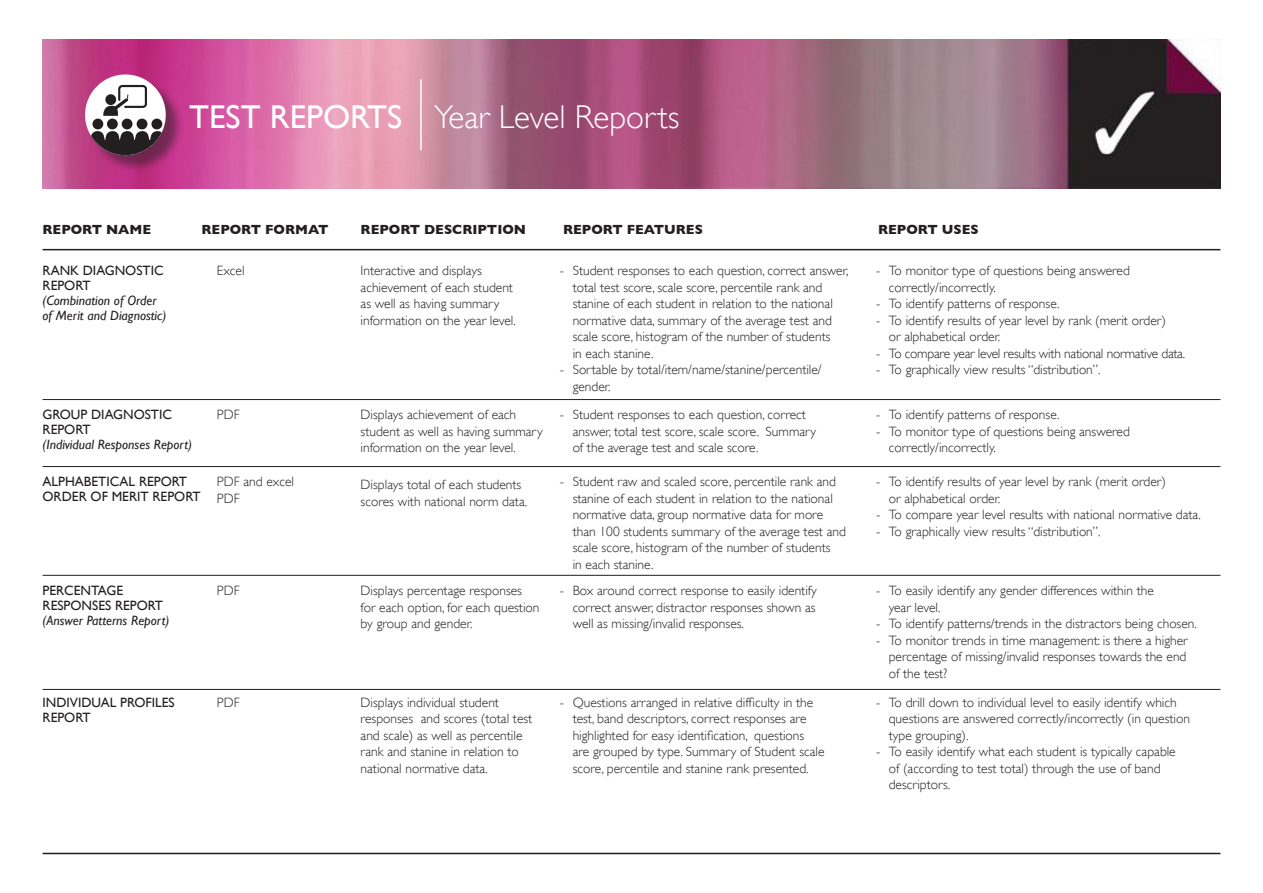
<style>
.page{position:relative;width:1263px;height:893px;background:#fff}
.page>*{position:absolute;margin:0;border:0;box-sizing:border-box;transform-origin:0 0}
.t1{font:300 33px "Gill Sans";color:#fff}
.t2{font:300 13.5px/16.5px "Gill Sans";color:#231f20}
.Paragraph_Style_1{font:13.5px/15px "Gill Sans";color:#231f20}
.t3{font:italic 13.5px/15px "Gill Sans";color:#231f20}
.t4{font:700 13.5px "Gill Sans";color:#231f20}
.t5{font:300 13.5px "Gill Sans";letter-spacing:-.02em;color:#231f20}
.s1{font-weight:400}
</style>
<div class="page">
<img style="left:43px;top:40px;width:1177px;height:148px">
<hr style="left:420px;top:79px;width:2px;height:71px;background:#fff">
<hr style="left:43px;top:399px;width:1177px;height:1px;background:#231f20">
<hr style="left:43px;top:466px;width:1177px;height:1px;background:#231f20">
<hr style="left:43px;top:575px;width:1177px;height:1px;background:#231f20">
<hr style="left:43px;top:689px;width:1177px;height:1px;background:#231f20">
<hr style="left:43px;top:853px;width:1177px;height:1px;background:#231f20">
<hr style="left:43px;top:249px;width:1177px;height:1px;background:#231f20">
<div style="left:87px;top:77px;width:97px;height:97px;background:#231f20;opacity:.5"></div>
<div style="left:85px;top:74px;width:81px;height:81px;background:#fff;border-radius:50%"></div>
<div style="left:92px;top:119px;width:11px;height:10px;background:#231f20;border-radius:50%"></div>
<div style="left:107px;top:119px;width:11px;height:10px;background:#231f20;border-radius:50%"></div>
<div style="left:122px;top:119px;width:11px;height:10px;background:#231f20;border-radius:50%"></div>
<div style="left:137px;top:119px;width:10px;height:10px;background:#231f20;border-radius:50%"></div>
<div style="left:151px;top:119px;width:11px;height:10px;background:#231f20;border-radius:50%"></div>
<svg style="left:90px;top:131px;width:75px;height:9px"></svg>
<svg style="left:103px;top:84px;width:44px;height:32px"></svg>
<svg style="left:90px;top:140px;width:15px;height:15px"></svg>
<div style="left:105px;top:140px;width:14px;height:15px;background:#231f20"></div>
<div style="left:120px;top:140px;width:14px;height:15px;background:#231f20"></div>
<svg style="left:135px;top:140px;width:14px;height:15px"></svg>
<svg style="left:150px;top:140px;width:14px;height:15px"></svg>
<p class="t1" style="left:189px;top:98px;width:492px"><span class="s1">TEST REPORTS</span> Year Level Reports</p>
<p class="t4" style="left:43px;top:222px;width:110px">REPORT NAME</p>
<p class="t4" style="left:202px;top:222px;width:128px">REPORT FORMAT</p>
<p class="t4" style="left:361px;top:222px;width:167px">REPORT DESCRIPTION</p>
<p class="t4" style="left:563px;top:222px;width:141px">REPORT FEATURES</p>
<p class="t4" style="left:878px;top:222px;width:102px">REPORT USES</p>
<p class="Paragraph_Style_1" style="left:43px;top:263px;width:123px">RANK DIAGNOSTIC</p>
<p class="Paragraph_Style_1" style="left:43px;top:278px;width:49px">REPORT</p>
<p class="t3" style="left:43px;top:293px;width:125px">(Combination of Order of Merit and Diagnostic)</p>
<p class="t2" style="left:217px;top:262px;width:29px">Excel</p>
<p class="Paragraph_Style_1" style="left:43px;top:407px;width:131px">GROUP DIAGNOSTIC</p>
<p class="Paragraph_Style_1" style="left:43px;top:422px;width:49px">REPORT</p>
<p class="t3" style="left:43px;top:437px;width:151px">(Individual Responses Report)</p>
<p class="Paragraph_Style_1" style="left:43px;top:474px;width:159px">ALPHABETICAL REPORT<br>ORDER OF MERIT REPORT</p>
<p class="t2" style="left:217px;top:407px;width:24px">PDF</p>
<p class="t2" style="left:217px;top:473px;width:79px">PDF and excel</p>
<p class="t2" style="left:217px;top:490px;width:24px">PDF</p>
<p class="Paragraph_Style_1" style="left:43px;top:583px;width:82px">PERCENTAGE</p>
<p class="Paragraph_Style_1" style="left:43px;top:598px;width:122px">RESPONSES REPORT</p>
<p class="t3" style="left:43px;top:613px;width:128px">(Answer Patterns Report)</p>
<p class="Paragraph_Style_1" style="left:43px;top:695px;width:134px">INDIVIDUAL PROFILES<br>REPORT</p>
<p class="t2" style="left:217px;top:582px;width:24px">PDF</p>
<p class="t2" style="left:217px;top:694px;width:24px">PDF</p>
<p class="t2" style="left:361px;top:262px;width:157px">Interactive and displays achievement of each student as well as having summary information on the year level.</p>
<p class="t2" style="left:361px;top:407px;width:184px">Displays achievement of each student as well as having summary information on the year level.</p>
<p class="t2" style="left:361px;top:477px;width:168px">Displays total of each students scores with national norm data.</p>
<p class="t2" style="left:361px;top:582px;width:180px">Displays percentage responses for each option, for each question by group and gender.</p>
<p class="t2" style="left:573px;top:262px;width:277px;text-indent:-13px">- Student responses to each question, correct answer, total test score, scale score, percentile rank and stanine of each student in relation to the national normative data, summary of the average test and scale score, histogram of the number of students<br>in each stanine.</p>
<p class="t2" style="left:573px;top:361px;width:251px;text-indent:-13px">- Sortable by total/item/name/stanine/percentile/ gender.</p>
<p class="t2" style="left:573px;top:407px;width:245px;text-indent:-13px">- Student responses to each question, correct answer, total test score, scale score. Summary of the average test and scale score.</p>
<p class="t2" style="left:573px;top:473px;width:275px;text-indent:-13px">- Student raw and scaled score, percentile rank and stanine of each student in relation to the national normative data, group normative data for more than 100 students summary of the average test and scale score, histogram of the number of students<br>in each stanine.</p>
<p class="t2" style="left:573px;top:582px;width:246px;text-align:justify;text-indent:-13px">- Box around correct response to easily identify correct answer, distractor responses shown as well as missing/invalid responses.</p>
<p class="t2" style="left:361px;top:694px;width:173px">Displays individual student responses and scores (total test and scale) as well as percentile rank and stanine in relation to national normative data.</p>
<p class="t2" style="left:573px;top:694px;width:253px;text-indent:-13px">- Questions arranged in relative difficulty in the test, band descriptors, correct responses are highlighted for easy identification, questions<br>are grouped by type. Summary of Student scale score, percentile and stanine rank presented.</p>
<p class="t2" style="left:889px;top:262px;width:243px;text-indent:-13px">- To monitor type of questions being answered correctly/incorrectly.</p>
<p class="t2" style="left:876px;top:295px;width:185px">- To identify patterns of response.</p>
<p class="t2" style="left:889px;top:312px;width:279px;text-indent:-13px">- To identify results of year level by rank (merit order) or alphabetical order.</p>
<p class="t5" style="left:876px;top:345px;width:311px">- To compare year level results with national normative data.</p>
<p class="t2" style="left:876px;top:361px;width:226px">- To graphically view results “distribution”.</p>
<p class="t2" style="left:876px;top:407px;width:185px">- To identify patterns of response.</p>
<p class="t2" style="left:889px;top:423px;width:243px;text-indent:-13px">- To monitor type of questions being answered correctly/incorrectly.</p>
<p class="t2" style="left:889px;top:473px;width:279px;text-indent:-13px">- To identify results of year level by rank (merit order) or alphabetical order.</p>
<p class="t2" style="left:876px;top:506px;width:326px">- To compare year level results with national normative data.</p>
<p class="t2" style="left:876px;top:523px;width:226px">- To graphically view results “distribution”.</p>
<p class="t2" style="left:889px;top:582px;width:267px;text-indent:-13px">- To easily identify any gender differences within the year level.</p>
<p class="t2" style="left:876px;top:615px;width:322px">- To identify patterns/trends in the distractors being chosen.</p>
<p class="t2" style="left:889px;top:632px;width:300px;text-align:justify;text-indent:-13px">- To monitor trends in time management: is there a higher percentage of missing/invalid responses towards the end of the test?</p>
<p class="t2" style="left:889px;top:694px;width:303px;text-indent:-13px">- To drill down to individual level to easily identify which questions are answered correctly/incorrectly (in question type grouping).</p>
<p class="t2" style="left:889px;top:743px;width:288px;text-indent:-13px">- To easily identify what each student is typically capable of (according to test total) through the use of band descriptors.</p>
</div>
